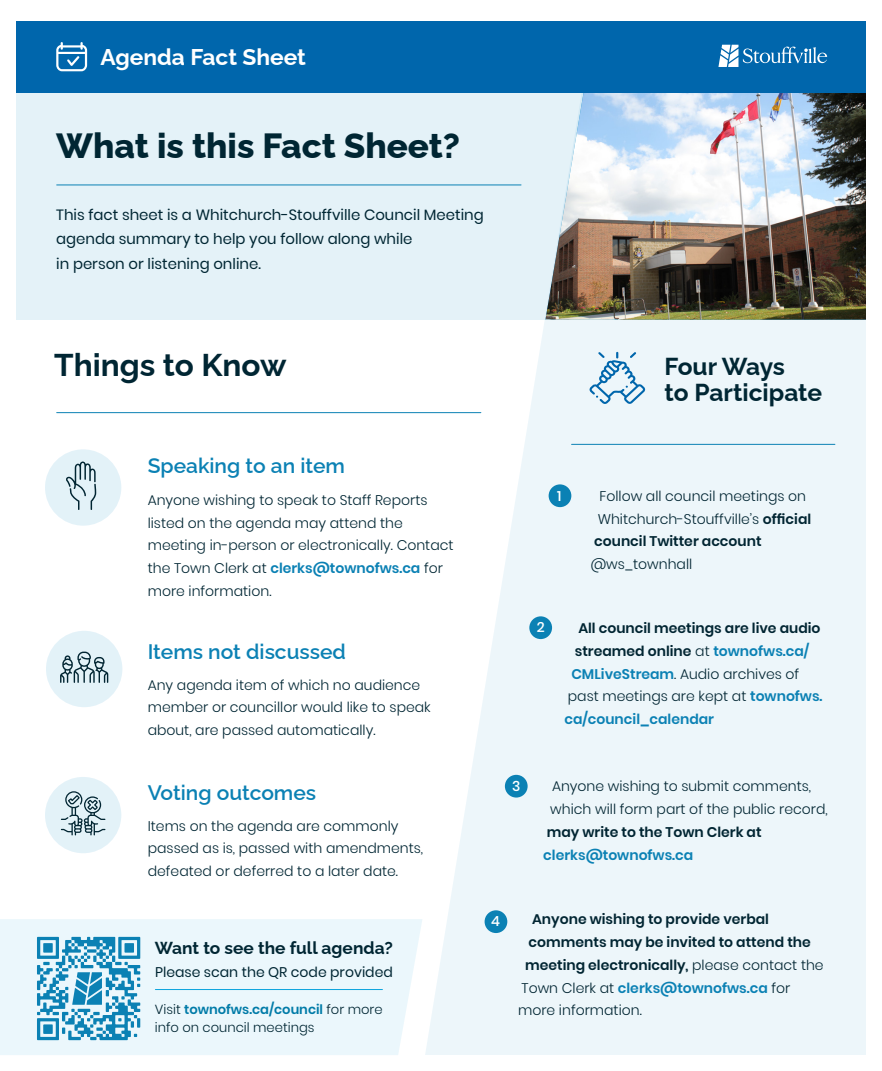
<style>
.page{position:relative;width:882px;height:1071px;background:#fff}
.page>*{position:absolute;margin:0;border:0;box-sizing:border-box;transform-origin:0 0}
.t1{font:800 35px "Raleway";color:#002633}
.t2{font:700 31.5px "Raleway";color:#002633}
.t3{font:700 24.5px "Raleway";color:#002633}
.t4{font:700 22.75px "Raleway";color:#fff}
.t5{font:600 21px "Raleway";color:#0b81b4}
.t6{font:700 17.32px "Raleway";color:#002633}
.Body{font:14.88px "Poppins";color:#002633}
.Body-2{font:300 14px/22.8px "Poppins";color:#002633}
.Body-3{font:300 14px/22.8px "Poppins";color:#012532}
.Body-4{font:600 14px "Poppins";color:#012532}
.Body-5{font:600 14px "Poppins";color:#0b81b4}
.t7{font:14px "Poppins";color:#002633}
.t8{font:500 14px "Poppins";color:#fff}
.t9{font:600 13.12px "Poppins";color:#007ba8}
.t10{font:300 13.12px "Poppins";color:#002633}
.s1{font-weight:600;color:#0b81b4}
.s2{font-weight:300;color:#002633}
.s3{font-weight:600}
.s4{font-weight:300}
.s5{color:#0b81b4}
.s6{font-weight:300;color:#012532}
</style>
<div class="page">
<svg style="left:370px;top:320px;width:496px;height:735px;fill:#edf6fa"></svg>
<div style="left:0;top:72px;width:882px;height:248px;background:#e4f2f8"></div>
<img style="left:545px;top:93px;width:322px;height:227px">
<div style="left:2px;top:2px;width:880px;height:91px;background:#0066ac"></div>
<svg style="left:56px;top:42px;width:31px;height:29px"></svg>
<svg style="left:718px;top:45px;width:109px;height:22px"></svg>
<hr style="left:57px;top:185px;width:464px;height:1px;background:#0b81b4">
<div style="left:0;top:0;width:16px;height:1071px;background:#fff"></div>
<div style="left:0;top:0;width:882px;height:21px;background:#fff"></div>
<hr style="left:572px;top:444px;width:263px;height:1px;background:#0b81b4">
<div style="left:867px;top:0;width:15px;height:1071px;background:#fff"></div>
<div style="left:549px;top:484px;width:22px;height:23px;background:#0b81b4;border-radius:50%"></div>
<div style="left:529px;top:616px;width:23px;height:23px;background:#0b81b4;border-radius:50%"></div>
<div style="left:505px;top:775px;width:23px;height:23px;background:#0b81b4;border-radius:50%"></div>
<div style="left:485px;top:910px;width:22px;height:23px;background:#0b81b4;border-radius:50%"></div>
<svg style="left:590px;top:352px;width:55px;height:52px;background:#bad7e9"></svg>
<div style="left:45px;top:449px;width:76px;height:77px;background:#e3f2f8;border-radius:50%"></div>
<svg style="left:66px;top:462px;width:30px;height:48px"></svg>
<div style="left:45px;top:777px;width:76px;height:76px;background:#e3f2f8;border-radius:50%"></div>
<svg style="left:61px;top:791px;width:44px;height:44px"></svg>
<div style="left:46px;top:631px;width:76px;height:76px;background:#e3f2f8;border-radius:50%"></div>
<svg style="left:60px;top:652px;width:48px;height:31px"></svg>
<hr style="left:57px;top:412px;width:424px;height:1px;background:#0b81b4">
<div style="left:0;top:919px;width:423px;height:136px;background:#ebf7fc"></div>
<hr style="left:155px;top:989px;width:227px;height:1px;background:#0aa3dd">
<svg style="left:37px;top:937px;width:103px;height:103px;background:#75b9d6"></svg>
<p class="t4" style="left:91px;top:36px;width:207px">Agenda Fact Sheet</p>
<p class="t4" style="left:100px;top:39px;width:207px">Agenda Fact Sheet</p>
<h2 class="t1" style="left:56px;top:118px;width:405px">What is this Fact Sheet?</h2>
<p class="Body" style="left:56px;top:206px;width:429px">This fact sheet is a Whitchurch-Stouffville Council Meeting</p>
<p class="Body" style="left:56px;top:230px;width:358px">agenda summary to help you follow along while</p>
<p class="Body" style="left:56px;top:255px;width:206px">in person or listening online.</p>
<h1 class="t2" style="left:54px;top:340px;width:234px">Things to Know</h1>
<h2 class="t5" style="left:148px;top:448px;width:199px">Speaking to an item</h2>
<p class="Body-2" style="left:148px;top:489px;width:307px">Anyone wishing to speak to Staff Reports listed on the agenda may attend the meeting in-person or electronically. Contact the Town Clerk at <span class="s1">clerks@townofws.ca</span> for more information.</p>
<h2 class="t5" style="left:148px;top:635px;width:200px">Items not discussed</h2>
<p class="Body-2" style="left:148px;top:674px;width:285px">Any agenda item of which no audience member or councillor would like to speak about, are passed automatically.</p>
<h2 class="t5" style="left:148px;top:776px;width:170px">Voting outcomes</h2>
<p class="Body-2" style="left:148px;top:814px;width:277px">Items on the agenda are commonly passed as is, passed with amendments, defeated or deferred to a later date.</p>
<h2 class="t6" style="left:155px;top:934px;width:239px">Want to see the full agenda?</h2>
<h2 class="t7" style="left:155px;top:964px;width:239px">Please scan the QR code provided</h2>
<h2 class="t9" style="left:155px;top:1002px;width:229px"><span class="s2">Visit</span> townofws.ca/council <span class="s2">for more</span></h2>
<h2 class="t10" style="left:155px;top:1019px;width:161px">info on council meetings</h2>
<h2 class="t3" style="left:665px;top:347px;width:122px">Four Ways</h2>
<h2 class="t3" style="left:665px;top:373px;width:159px">to Participate</h2>
<h2 class="t8" style="left:557px;top:488px;width:6px">1</h2>
<p class="Body-3" style="left:594px;top:485px;width:219px;text-indent:5px">Follow all council meetings on<br>Whitchurch-Stouffville’s <span class="s3">official council Twitter account</span></p>
<p class="Body-3" style="left:591px;top:553px;width:103px">@ws_townhall</p>
<h2 class="t8" style="left:537px;top:619px;width:9px">2</h2>
<p class="Body-4" style="left:578px;top:620px;width:244px">All council meetings are live audio</p>
<p class="Body-4" style="left:575px;top:643px;width:236px">streamed online <span class="s4">at</span> <span class="s5">townofws.ca/</span></p>
<p class="Body-3" style="left:571px;top:662px;width:229px"><span class="s1">CMLiveStream</span>. Audio archives of</p>
<p class="Body-3" style="left:568px;top:685px;width:256px">past meetings are kept at <span class="s1">townofws.</span></p>
<p class="Body-5" style="left:564px;top:711px;width:151px">ca/council_calendar</p>
<h2 class="t8" style="left:512px;top:778px;width:10px">3</h2>
<p class="Body-3" style="left:547px;top:775px;width:282px;text-indent:5px">Anyone wishing to submit comments, which will form part of the public record, <span class="s3">may write to the Town Clerk at</span></p>
<p class="Body-5" style="left:543px;top:847px;width:152px">clerks@townofws.ca</p>
<h2 class="t8" style="left:491px;top:913px;width:10px">4</h2>
<p class="Body-4" style="left:532px;top:911px;width:238px">Anyone wishing to provide verbal</p>
<p class="Body-4" style="left:529px;top:934px;width:284px">comments may be invited to attend the</p>
<p class="Body-4" style="left:525px;top:957px;width:300px">meeting electronically, <span class="s4">please contact the</span></p>
<p class="Body-5" style="left:522px;top:980px;width:270px"><span class="s6">Town Clerk at</span> clerks@townofws.ca <span class="s6">for</span></p>
<p class="Body-3" style="left:518px;top:999px;width:125px">more information.</p>
</div>
